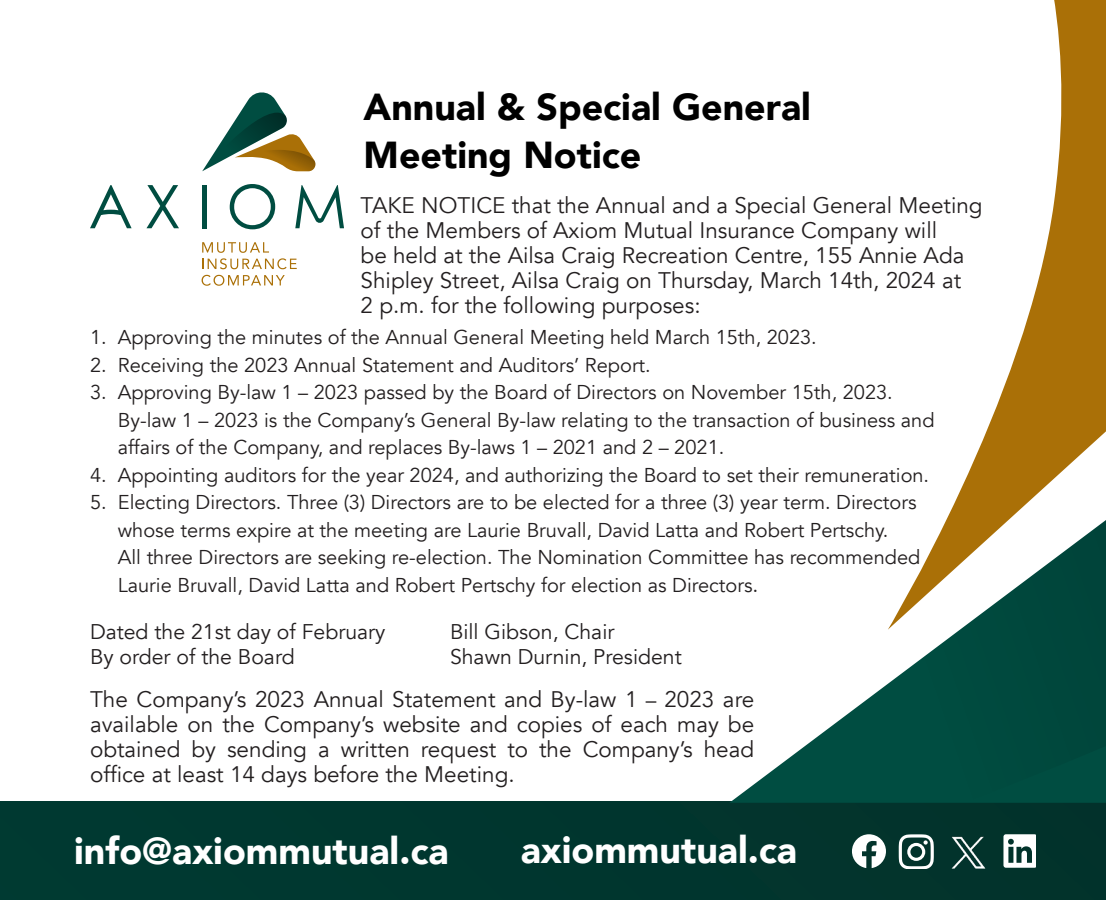
<style>
.page{position:relative;width:1106px;height:900px;background:#fff}
.page>*{position:absolute;margin:0;border:0;box-sizing:border-box;transform-origin:0 0}
.t1{font:900 37.5px/47.5px "Avenir";color:#000}
.t2{font:900 37.5px "Avenir";color:#fff}
.t3{font:22.5px/25px "Avenir";color:#231f20}
.t4{font:21.25px "Avenir";color:#231f20}
.t5{font:20px/27.5px "Avenir";color:#231f20}
.s1{font-size:21.25px}
</style>
<div class="page">
<svg style="left:202px;top:92px;width:114px;height:79px"></svg>
<svg style="left:202px;top:242px;width:95px;height:27px"></svg>
<svg style="left:202px;top:275px;width:83px;height:11px"></svg>
<svg style="left:146px;top:185px;width:33px;height:43px"></svg>
<hr style="left:202px;top:185px;width:4px;height:43px;background:#004d41">
<svg style="left:230px;top:184px;width:45px;height:45px"></svg>
<svg style="left:295px;top:185px;width:49px;height:43px"></svg>
<svg style="left:90px;top:185px;width:42px;height:43px"></svg>
<div style="left:0;top:801px;width:1106px;height:99px;background:#00362e"></div>
<svg style="left:1054px;top:0;width:52px;height:186px;background:#b38022"></svg>
<svg style="left:730px;top:204px;width:376px;height:599px"></svg>
<svg style="left:852px;top:834px;width:34px;height:34px"></svg>
<svg style="left:899px;top:834px;width:35px;height:34px"></svg>
<svg style="left:1003px;top:834px;width:33px;height:34px"></svg>
<img style="left:951px;top:836px;width:35px;height:33px">
<p class="t1" style="left:364px;top:82px;width:449px">Annual &amp; Special General<br>Meeting Notice</p>
<p class="t3" style="left:361px;top:193px;width:624px">TAKE NOTICE that the Annual and a Special General Meeting of the Members of Axiom Mutual Insurance Company will<br>be held at the Ailsa Craig Recreation Centre, 155 Annie Ada Shipley Street, Ailsa Craig on Thursday, March 14th, 2024 at<br>2 p.m. for the following purposes:</p>
<p class="t5" style="left:90px;top:324px;width:728px">1. Approving the minutes of the Annual General Meeting held March 15th, 2023.</p>
<p class="t5" style="left:90px;top:352px;width:562px">2. Receiving the 2023 Annual Statement and Auditors’ Report.</p>
<p class="t5" style="left:90px;top:379px;width:804px">3. Approving By-law 1 – 2023 passed by the Board of Directors on November 15th, 2023.</p>
<p class="t5" style="left:118px;top:407px;width:818px">By-law 1 – 2023 is the Company’s General By-law relating to the transaction of business and affairs of the Company, and replaces By-laws 1 – 2021 and 2 – 2021.</p>
<p class="t5" style="left:90px;top:462px;width:841px">4. Appointing auditors for the year 2024, and authorizing the Board to set their remuneration.</p>
<p class="t5" style="left:90px;top:489px;width:828px">5. Electing Directors. Three (3) Directors are to be elected for a three (3) year term. Directors</p>
<p class="t5" style="left:118px;top:517px;width:772px">whose terms expire at the meeting are Laurie Bruvall, David Latta and Robert Pertschy.</p>
<p class="t5" style="left:118px;top:544px;width:804px">All three Directors are seeking re-election. The Nomination Committee has recommended</p>
<p class="t5" style="left:118px;top:572px;width:642px">Laurie Bruvall, David Latta and Robert Pertschy for election as Directors<span class="s1">.</span></p>
<p class="t4" style="left:90px;top:619px;width:297px">Dated the 21st day of February</p>
<p class="t4" style="left:450px;top:619px;width:166px">Bill Gibson, Chair</p>
<p class="t4" style="left:90px;top:644px;width:206px">By order of the Board</p>
<p class="t4" style="left:450px;top:644px;width:233px">Shawn Durnin, President</p>
<p class="t3" style="left:90px;top:687px;width:666px;text-align:justify">The Company’s 2023 Annual Statement and By-law 1 <span class="s1">–</span> 2023 are available on the Company’s website and copies of each may be obtained by sending a written request to the Company’s head office at least 14 days before the Meeting.</p>
<p class="t2" style="left:74px;top:819px;width:376px">info@axiommutual.ca</p>
<p class="t2" style="left:521px;top:818px;width:278px">axiommutual.ca</p>
</div>
